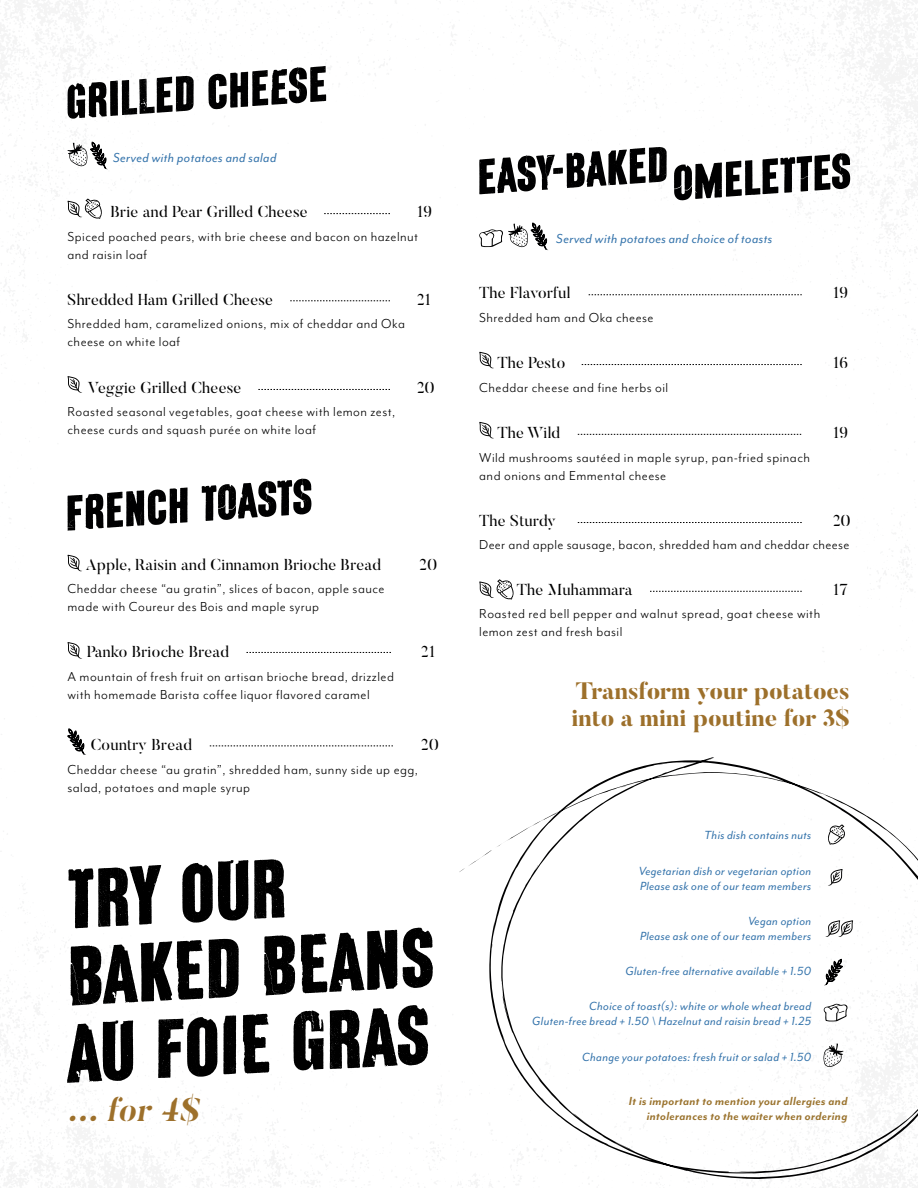
<style>
.page{position:relative;width:918px;height:1188px;background:#fff}
.page>*{position:absolute;margin:0;border:0;box-sizing:border-box;transform-origin:0 0}
.Titre_plat{font:italic 700 32.7px "Butler Stencil";color:#9d702b}
.quote_1_2024{font:800 23.7px/26.8px "Butler Stencil";color:#9d702b}
.Titre_plat-2{font:15.75px "Butler Stencil";letter-spacing:.02em;color:#000001}
.Description{font:15px/18px "Mr Eaves Mod OT";letter-spacing:.03em;color:#000001}
.Note_2{font:italic 15px "Mr Eaves Mod OT";letter-spacing:.02em;color:#3272aa}
.Note{font:italic 15px "Mr Eaves Mod OT";letter-spacing:.02em;color:#3272aa}
.Legende{font:italic 13.65px/15px "Mr Eaves Mod OT";letter-spacing:.02em;color:#3272aa;text-align:right}
.Note_2-2{font:italic 700 13.5px "Mr Eaves Mod OT";letter-spacing:.02em;color:#9b742f}
</style>
<div class="page">
<img style="left:0;top:0;width:918px;height:1188px">
<svg style="left:67px;top:478px;width:244px;height:53px"></svg>
<svg style="left:67px;top:555px;width:15px;height:16px"></svg>
<svg style="left:67px;top:642px;width:15px;height:17px"></svg>
<svg style="left:67px;top:728px;width:19px;height:27px"></svg>
<svg style="left:246px;top:652px;width:145px;height:1px"></svg>
<svg style="left:210px;top:746px;width:183px;height:1px"></svg>
<svg style="left:67px;top:66px;width:259px;height:53px"></svg>
<svg style="left:67px;top:142px;width:41px;height:27px"></svg>
<svg style="left:67px;top:199px;width:35px;height:20px"></svg>
<svg style="left:67px;top:376px;width:15px;height:17px"></svg>
<svg style="left:324px;top:213px;width:66px;height:1px"></svg>
<svg style="left:290px;top:301px;width:100px;height:1px"></svg>
<svg style="left:258px;top:389px;width:132px;height:1px"></svg>
<svg style="left:479px;top:147px;width:188px;height:47px"></svg>
<svg style="left:674px;top:153px;width:176px;height:47px"></svg>
<svg style="left:479px;top:222px;width:69px;height:28px"></svg>
<svg style="left:479px;top:352px;width:15px;height:16px"></svg>
<svg style="left:479px;top:422px;width:15px;height:17px"></svg>
<svg style="left:479px;top:579px;width:35px;height:21px"></svg>
<svg style="left:589px;top:294px;width:213px;height:1px"></svg>
<svg style="left:582px;top:364px;width:220px;height:1px"></svg>
<svg style="left:578px;top:434px;width:223px;height:1px"></svg>
<svg style="left:578px;top:522px;width:224px;height:1px"></svg>
<svg style="left:650px;top:591px;width:152px;height:1px"></svg>
<svg style="left:489px;top:755px;width:429px;height:424px"></svg>
<svg style="left:885px;top:829px;width:8px;height:7px"></svg>
<svg style="left:801px;top:1166px;width:6px;height:2px"></svg>
<svg style="left:577px;top:1129px;width:14px;height:8px"></svg>
<svg style="left:551px;top:807px;width:16px;height:9px"></svg>
<svg style="left:619px;top:784px;width:15px;height:4px"></svg>
<svg style="left:669px;top:775px;width:14px;height:1px"></svg>
<svg style="left:541px;top:1097px;width:7px;height:10px"></svg>
<svg style="left:458px;top:843px;width:56px;height:42px"></svg>
<svg style="left:67px;top:859px;width:366px;height:224px"></svg>
<p class="Note" style="left:113px;top:149px;width:165px">Served with potatoes and salad</p>
<p class="Titre_plat-2" style="left:111px;top:202px;width:199px">Brie and Pear Grilled Cheese</p>
<p class="Titre_plat-2" style="left:417px;top:202px;width:16px">19</p>
<p class="Description" style="left:68px;top:227px;width:352px">Spiced poached pears, with brie cheese and bacon on hazelnut and raisin loaf</p>
<p class="Titre_plat-2" style="left:68px;top:289px;width:207px">Shredded Ham Grilled Cheese</p>
<p class="Titre_plat-2" style="left:417px;top:289px;width:15px">21</p>
<p class="Description" style="left:68px;top:314px;width:339px">Shredded ham, caramelized onions, mix of cheddar and Oka cheese on white loaf</p>
<p class="Titre_plat-2" style="left:88px;top:377px;width:155px">Veggie Grilled Cheese</p>
<p class="Titre_plat-2" style="left:417px;top:377px;width:19px">20</p>
<p class="Description" style="left:68px;top:402px;width:329px">Roasted seasonal vegetables, goat cheese with lemon zest, cheese curds and squash purée on white loaf</p>
<p class="Titre_plat-2" style="left:86px;top:554px;width:297px">Apple, Raisin and Cinnamon Brioche Bread</p>
<p class="Titre_plat-2" style="left:420px;top:554px;width:19px">20</p>
<p class="Description" style="left:68px;top:580px;width:319px">Cheddar cheese “au gratin”, slices of bacon, apple sauce made with Coureur des Bois and maple syrup</p>
<p class="Titre_plat-2" style="left:87px;top:642px;width:144px">Panko Brioche Bread</p>
<p class="Titre_plat-2" style="left:421px;top:642px;width:15px">21</p>
<p class="Description" style="left:68px;top:667px;width:328px">A mountain of fresh fruit on artisan brioche bread, drizzled with homemade Barista coffee liquor flavored caramel</p>
<p class="Titre_plat-2" style="left:91px;top:735px;width:103px">Country Bread</p>
<p class="Titre_plat-2" style="left:421px;top:735px;width:19px">20</p>
<p class="Description" style="left:68px;top:760px;width:352px">Cheddar cheese “au gratin”, shredded ham, sunny side up egg, salad, potatoes and maple syrup</p>
<p class="Titre_plat" style="left:68px;top:1088px;width:139px">...for 4$</p>
<p class="Note_2" style="left:556px;top:230px;width:217px">Served with potatoes and choice of toasts</p>
<p class="Titre_plat-2" style="left:479px;top:283px;width:93px">The Flavorful</p>
<p class="Titre_plat-2" style="left:833px;top:283px;width:16px">19</p>
<p class="Description" style="left:479px;top:308px;width:176px">Shredded ham and Oka cheese</p>
<p class="Titre_plat-2" style="left:497px;top:353px;width:69px">The Pesto</p>
<p class="Titre_plat-2" style="left:833px;top:353px;width:16px">16</p>
<p class="Description" style="left:479px;top:378px;width:190px">Cheddar cheese and fine herbs oil</p>
<p class="Titre_plat-2" style="left:497px;top:423px;width:64px">The Wild</p>
<p class="Titre_plat-2" style="left:833px;top:423px;width:16px">19</p>
<p class="Description" style="left:479px;top:448px;width:332px">Wild mushrooms sautéed in maple syrup, pan-fried spinach and onions and Emmental cheese</p>
<p class="Titre_plat-2" style="left:479px;top:510px;width:78px">The Sturdy</p>
<p class="Titre_plat-2" style="left:833px;top:510px;width:19px">20</p>
<p class="Description" style="left:479px;top:536px;width:372px">Deer and apple sausage, bacon, shredded ham and cheddar cheese</p>
<p class="Titre_plat-2" style="left:517px;top:580px;width:117px">The Muhammara</p>
<p class="Titre_plat-2" style="left:833px;top:580px;width:17px">17</p>
<p class="Description" style="left:479px;top:605px;width:343px">Roasted red bell pepper and walnut spread, goat cheese with lemon zest and fresh basil</p>
<p class="quote_1_2024" style="left:571px;top:677px;width:280px">Transform your potatoes into a mini poutine for 3$</p>
<p class="Legende" style="left:705px;top:828px;width:108px">This dish contains nuts</p>
<p class="Legende" style="left:639px;top:863px;width:174px;text-align:left">Vegetarian dish or vegetarian option<br>Please ask one of our team members</p>
<p class="Legende" style="left:640px;top:913px;width:173px">Vegan option<br>Please ask one of our team members</p>
<p class="Legende" style="left:625px;top:964px;width:187px">Gluten-free alternative available + 1.50</p>
<p class="Legende" style="left:532px;top:999px;width:280px">Choice of toast(s): white or whole wheat bread<br>Gluten-free bread + 1.50 \ Hazelnut and raisin bread + 1.25</p>
<p class="Legende" style="left:582px;top:1049px;width:230px">Change your potatoes: fresh fruit or salad + 1.50</p>
<p class="Note_2-2" style="left:629px;top:1094px;width:220px">It is important to mention your allergies and</p>
<p class="Note_2-2" style="left:647px;top:1109px;width:202px">intolerances to the waiter when ordering</p>
</div>
